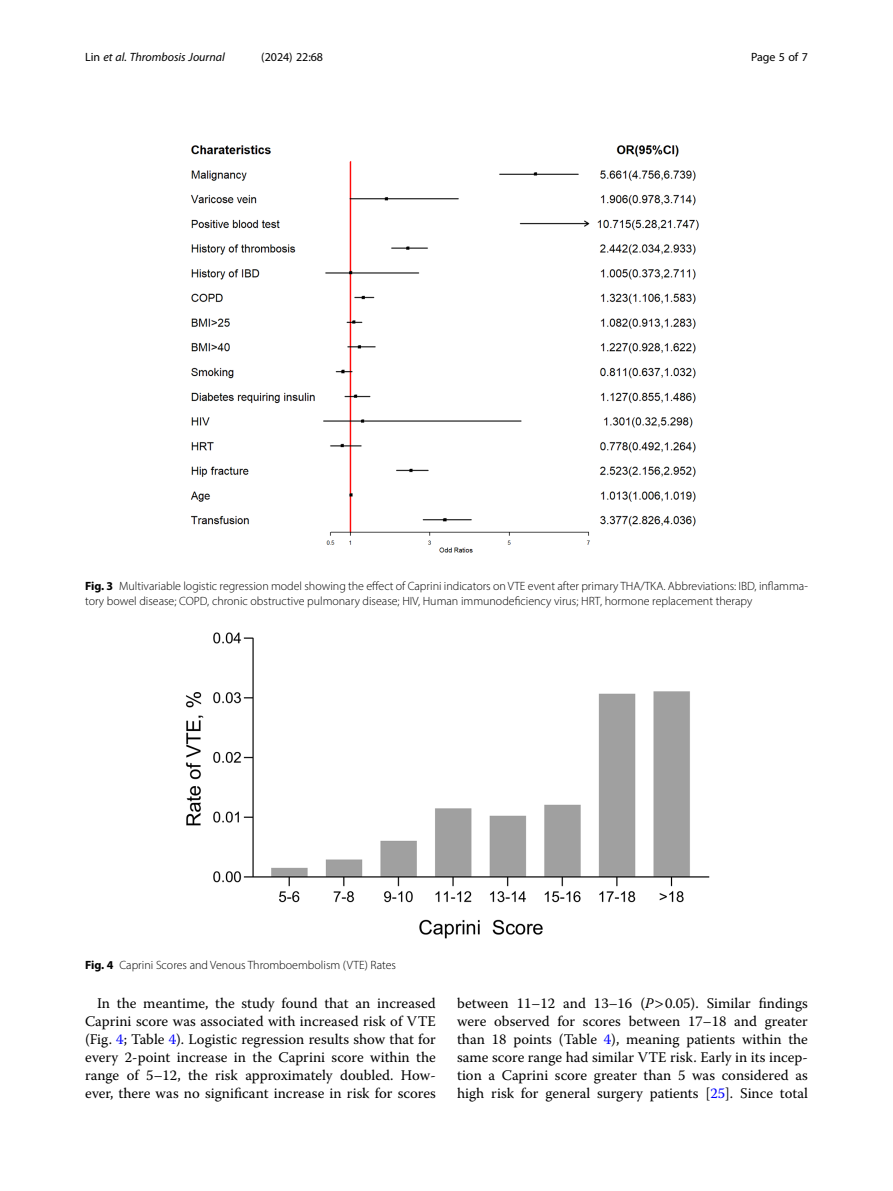
<style>
.page{position:relative;width:893px;height:1191px;background:#fff}
.page>*{position:absolute;margin:0;border:0;box-sizing:border-box;transform-origin:0 0}
.Body_Text_Indent{font:14.7px/18px "Warnock Pro";color:#000;text-align:justify}
.Figure_Caption{font:300 12px/15px "Myriad Pro";color:#000}
.t1{font:italic 12px "Myriad Pro";color:#000}
.t2{font:12px "Myriad Pro";color:#000}
.s1{font-style:normal}
.s2{font-weight:700}
.s3{color:#00f}
.s4{font-style:italic}
</style>
<div class="page">
<img style="left:186px;top:632px;width:524px;height:307px">
<img style="left:190px;top:145px;width:509px;height:408px">
<p class="t1" style="left:85px;top:50px;width:141px"><span class="s1">Lin</span> et al. Thrombosis Journal</p>
<p class="t2" style="left:261px;top:50px;width:63px">(2024) 22:68</p>
<p class="t2" style="left:751px;top:50px;width:58px">Page 5 of 7</p>
<p class="Figure_Caption" style="left:85px;top:578px;width:724px"><span class="s2">Fig. 3</span> Multivariable logistic regression model showing the effect of Caprini indicators on VTE event after primary THA/TKA. Abbreviations: IBD, inflamma&shy;tory bowel disease; COPD, chronic obstructive pulmonary disease; HIV, Human immunodeficiency virus; HRT, hormone replacement therapy</p>
<p class="Figure_Caption" style="left:85px;top:957px;width:313px"><span class="s2">Fig. 4</span> Caprini Scores and Venous Thromboembolism (VTE) Rates</p>
<p class="Body_Text_Indent" style="left:85px;top:994px;width:352px;text-indent:12px">In the meantime, the study found that an increased Caprini score was associated with increased risk of VTE (Fig. <span class="s3">4</span>; Table <span class="s3">4</span>). Logistic regression results show that for every 2-point increase in the Caprini score within the range of 5–12, the risk approximately doubled. How&shy;ever, there was no significant increase in risk for scores</p>
<p class="Body_Text_Indent" style="left:457px;top:994px;width:352px">between 11–12 and 13–16 (<span class="s4">P</span> 0.05). Similar findings were observed for scores between 17–18 and greater than 18 points (Table <span class="s3">4</span>), meaning patients within the same score range had similar VTE risk. Early in its incep&shy;tion a Caprini score greater than 5 was considered as high risk for general surgery patients [<span class="s3">25</span>]. Since total</p>
</div>
